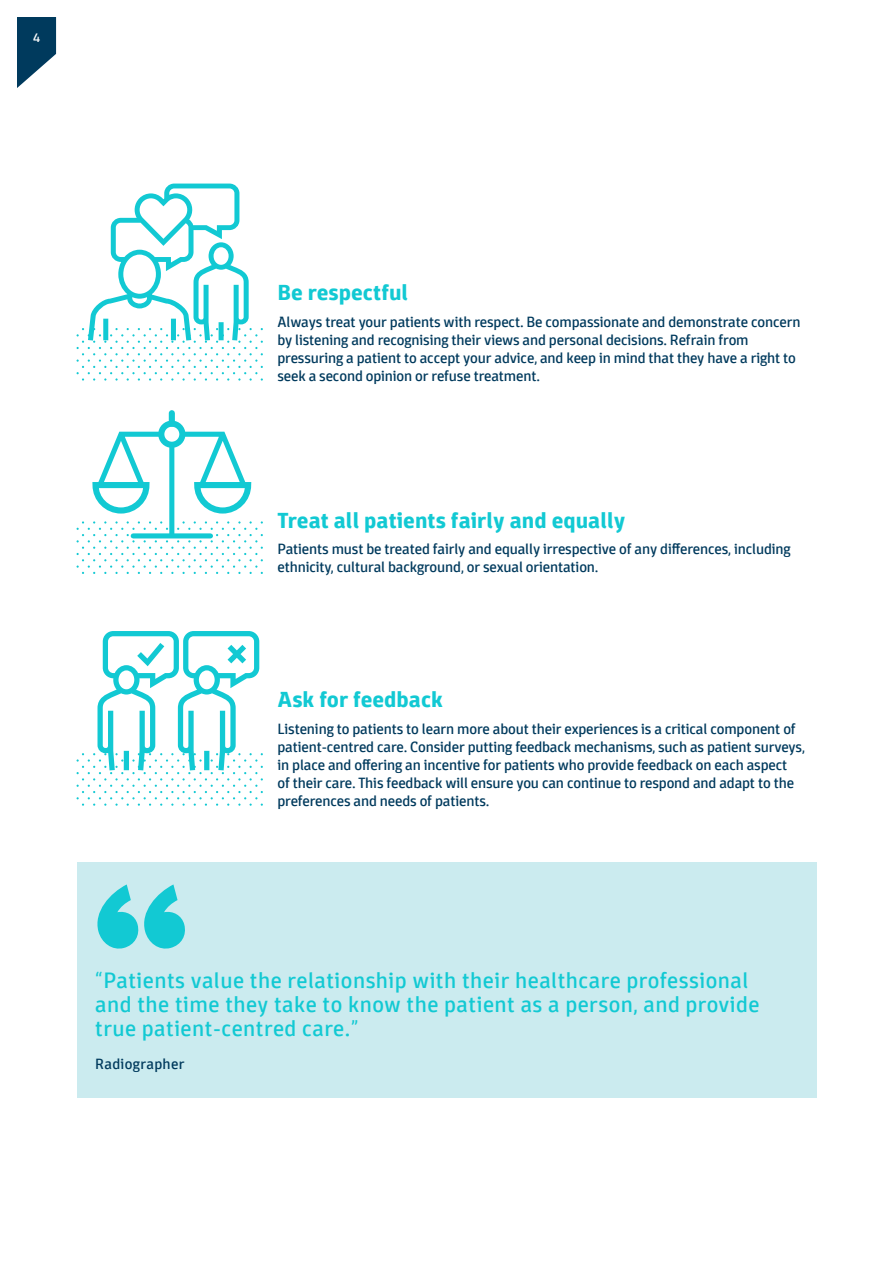
<style>
.page{position:relative;width:893px;height:1263px;background:#fff}
.page>*{position:absolute;margin:0;border:0;box-sizing:border-box;transform-origin:0 0}
.t1{font:22.5px/24px "Domotika";letter-spacing:.02em;color:#12c9d3}
.t2{font:700 22.5px "Domotika";color:#12c9d3}
.t3{font:15px/18px "Domotika";letter-spacing:-.01em;color:#003a5d}
.t4{font:15px "Domotika";letter-spacing:.02em;color:#003a5d}
.t5{font:13.5px "Domotika";color:#fff}
</style>
<div class="page">
<svg style="left:17px;top:17px;width:39px;height:71px"></svg>
<svg style="left:77px;top:184px;width:186px;height:197px"></svg>
<div style="left:158px;top:421px;width:27px;height:27px;border:6px solid #12c9d3;border-radius:50%"></div>
<svg style="left:77px;top:428px;width:186px;height:146px"></svg>
<div style="left:133px;top:533px;width:77px;height:5px;background:#12c9d3"></div>
<div style="left:169px;top:413px;width:6px;height:11px;background:#12c9d3"></div>
<svg style="left:77px;top:631px;width:186px;height:175px"></svg>
<div style="left:77px;top:862px;width:739px;height:235px;background:#cbebef"></div>
<svg style="left:97px;top:884px;width:88px;height:65px"></svg>
<p class="t5" style="left:33px;top:29px;width:9px">4</p>
<h1 class="t2" style="left:277px;top:278px;width:132px">Be respectful</h1>
<p class="t3" style="left:277px;top:313px;width:525px">Always treat your patients with respect. Be compassionate and demonstrate concern by listening and recognising their views and personal decisions. Refrain from pressuring a patient to accept your advice, and keep in mind that they have a right to seek a second opinion or refuse treatment.</p>
<h1 class="t2" style="left:277px;top:506px;width:350px">Treat all patients fairly and equally</h1>
<p class="t3" style="left:277px;top:541px;width:515px">Patients must be treated fairly and equally irrespective of any differences, including ethnicity, cultural background, or sexual orientation.</p>
<h1 class="t2" style="left:277px;top:685px;width:167px">Ask for feedback</h1>
<p class="t3" style="left:277px;top:720px;width:529px">Listening to patients to learn more about their experiences is a critical component of patient-centred care. Consider putting feedback mechanisms, such as patient surveys, in place and offering an incentive for patients who provide feedback on each aspect<br>of their care. This feedback will ensure you can continue to respond and adapt to the preferences and needs of patients.</p>
<h1 class="t1" style="left:95px;top:968px;width:666px">“Patients value the relationship with their healthcare professional and the time they take to know the patient as a person, and provide true patient-centred care.”</h1>
<p class="t4" style="left:95px;top:1054px;width:91px">Radiographer</p>
</div>
